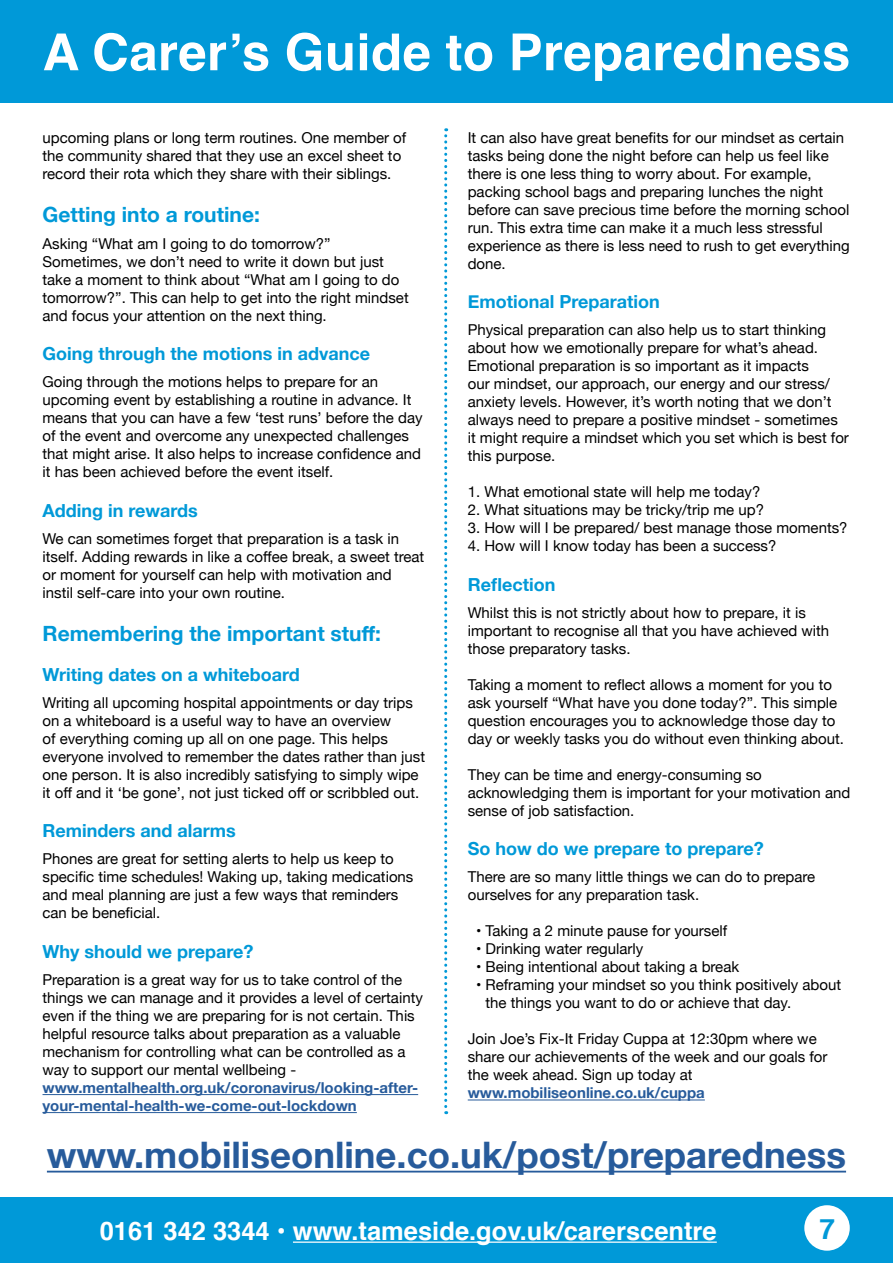
<style>
.page{position:relative;width:893px;height:1263px;background:#fff}
.page>*{position:absolute;margin:0;border:0;box-sizing:border-box;transform-origin:0 0}
.t1{font:700 51px "Helvetica";letter-spacing:.01em;color:#fff}
.t2{font:700 36.6px "Helvetica Neue";color:#275b9b}
.t3{font:700 28.05px "Helvetica";color:#0099d8}
.t4{font:700 25.5px "Helvetica";color:#fff}
.t5{font:700 21px "Helvetica Neue";color:#0099d8}
.t6{font:700 18px "Helvetica Neue";color:#0099d8}
.t7{font:15px/18px "Helvetica Neue";color:#000}
.t8{font:700 15px/18px "Helvetica Neue";color:#275b9b}
</style>
<div class="page">
<div style="left:0;top:1198px;width:893px;height:65px;background:#0099d8"></div>
<div style="left:804px;top:1205px;width:46px;height:46px;background:#fff;border-radius:50%"></div>
<hr style="left:293px;top:1241px;width:424px;height:2px;background:#fff">
<hr style="left:43px;top:1094px;width:375px;height:1px;background:#275b9b">
<hr style="left:43px;top:1112px;width:314px;height:1px;background:#275b9b">
<hr style="left:468px;top:1099px;width:237px;height:1px;background:#275b9b">
<div style="left:0;top:0;width:893px;height:102px;background:#0099d8"></div>
<svg style="left:444px;top:128px;width:3px;height:986px"></svg>
<hr style="left:47px;top:1171px;width:799px;height:1px;background:#275b9b">
<h1 class="t1" style="left:43px;top:11px;width:809px">A Carer’s Guide to Preparedness</h1>
<p class="t7" style="left:43px;top:129px;width:365px">upcoming plans or long term routines. One member of the community shared that they use an excel sheet to record their rota which they share with their siblings.</p>
<h3 class="t5" style="left:43px;top:198px;width:219px">Getting into a routine:</h3>
<p class="t7" style="left:43px;top:235px;width:368px">Asking “What am I going to do tomorrow?” Sometimes, we don’t need to write it down but just take a moment to think about “What am I going to do tomorrow?”. This can help to get into the right mindset and focus your attention on the next thing.</p>
<p class="t6" style="left:43px;top:340px;width:329px">Going through the motions in advance</p>
<p class="t7" style="left:43px;top:374px;width:382px">Going through the motions helps to prepare for an upcoming event by establishing a routine in advance. It means that you can have a few ‘test runs’ before the day of the event and overcome any unexpected challenges that might arise. It also helps to increase confidence and it has been achieved before the event itself.</p>
<p class="t6" style="left:43px;top:496px;width:157px">Adding in rewards</p>
<p class="t7" style="left:43px;top:530px;width:383px">We can sometimes forget that preparation is a task in itself. Adding rewards in like a coffee break, a sweet treat or moment for yourself can help with motivation and instil self-care into your own routine.</p>
<h3 class="t5" style="left:43px;top:617px;width:340px">Remembering the important stuff:</h3>
<p class="t6" style="left:43px;top:660px;width:259px">Writing dates on a whiteboard</p>
<p class="t7" style="left:43px;top:694px;width:384px">Writing all upcoming hospital appointments or day trips on a whiteboard is a useful way to have an overview<br>of everything coming up all on one page. This helps everyone involved to remember the dates rather than just one person. It is also incredibly satisfying to simply wipe it off and it ‘be gone’, not just ticked off or scribbled out.</p>
<p class="t6" style="left:43px;top:817px;width:195px">Reminders and alarms</p>
<p class="t7" style="left:43px;top:851px;width:372px">Phones are great for setting alerts to help us keep to specific time schedules! Waking up, taking medications and meal planning are just a few ways that reminders can be beneficial.</p>
<p class="t6" style="left:43px;top:937px;width:213px">Why should we prepare?</p>
<p class="t7" style="left:43px;top:971px;width:382px">Preparation is a great way for us to take control of the things we can manage and it provides a level of certainty even if the thing we are preparing for is not certain. This helpful resource talks about preparation as a valuable mechanism for controlling what can be controlled as a way to support our mental wellbeing -</p>
<p class="t8" style="left:43px;top:1079px;width:377px">www.mentalhealth.org.uk/coronavirus/looking-after&shy;your-mental-health-we-come-out-lockdown</p>
<p class="t7" style="left:468px;top:129px;width:384px">It can also have great benefits for our mindset as certain tasks being done the night before can help us feel like there is one less thing to worry about. For example, packing school bags and preparing lunches the night before can save precious time before the morning school run. This extra time can make it a much less stressful experience as there is less need to rush to get everything done.</p>
<p class="t6" style="left:468px;top:288px;width:193px">Emotional Preparation</p>
<p class="t7" style="left:468px;top:322px;width:383px">Physical preparation can also help us to start thinking about how we emotionally prepare for what’s ahead.<br>Emotional preparation is so important as it impacts<br>our mindset, our approach, our energy and our stress/ anxiety levels. However, it’s worth noting that we don’t always need to prepare a positive mindset - sometimes it might require a mindset which you set which is best for this purpose.</p>
<p class="t7" style="left:468px;top:484px;width:294px">1. What emotional state will help me today?</p>
<p class="t7" style="left:468px;top:502px;width:298px">2. What situations may be tricky/trip me up?</p>
<p class="t7" style="left:468px;top:520px;width:381px">3. How will I be prepared/ best manage those moments?</p>
<p class="t7" style="left:468px;top:538px;width:310px">4. How will I know today has been a success?</p>
<p class="t6" style="left:468px;top:570px;width:89px">Reflection</p>
<p class="t7" style="left:468px;top:604px;width:363px">Whilst this is not strictly about how to prepare, it is important to recognise all that you have achieved with those preparatory tasks.</p>
<p class="t7" style="left:468px;top:676px;width:378px">Taking a moment to reflect allows a moment for you to ask yourself “What have you done today?”. This simple question encourages you to acknowledge those day to day or weekly tasks you do without even thinking about.</p>
<p class="t7" style="left:468px;top:766px;width:384px">They can be time and energy-consuming so acknowledging them is important for your motivation and sense of job satisfaction.</p>
<p class="t6" style="left:468px;top:835px;width:298px">So how do we prepare to prepare?</p>
<p class="t7" style="left:468px;top:869px;width:349px">There are so many little things we can do to prepare ourselves for any preparation task.</p>
<p class="t7" style="left:476px;top:923px;width:253px">• Taking a 2 minute pause for yourself</p>
<p class="t7" style="left:476px;top:941px;width:169px">• Drinking water regularly</p>
<p class="t7" style="left:476px;top:959px;width:265px">• Being intentional about taking a break</p>
<p class="t7" style="left:485px;top:977px;width:357px;text-indent:-9px">• Reframing your mindset so you think positively about the things you want to do or achieve that day.</p>
<p class="t7" style="left:468px;top:1031px;width:361px">Join Joe’s Fix-It Friday Cuppa at 12:30pm where we share our achievements of the week and our goals for the week ahead. Sign up today at</p>
<p class="t8" style="left:468px;top:1084px;width:239px">www.mobiliseonline.co.uk/cuppa</p>
<h2 class="t2" style="left:47px;top:1126px;width:801px">www.mobiliseonline.co.uk/post/preparedness</h2>
<h3 class="t4" style="left:100px;top:1211px;width:619px">0161 342 3344 • www.tameside.gov.uk/carerscentre</h3>
<h3 class="t3" style="left:819px;top:1206px;width:17px">7</h3>
</div>
